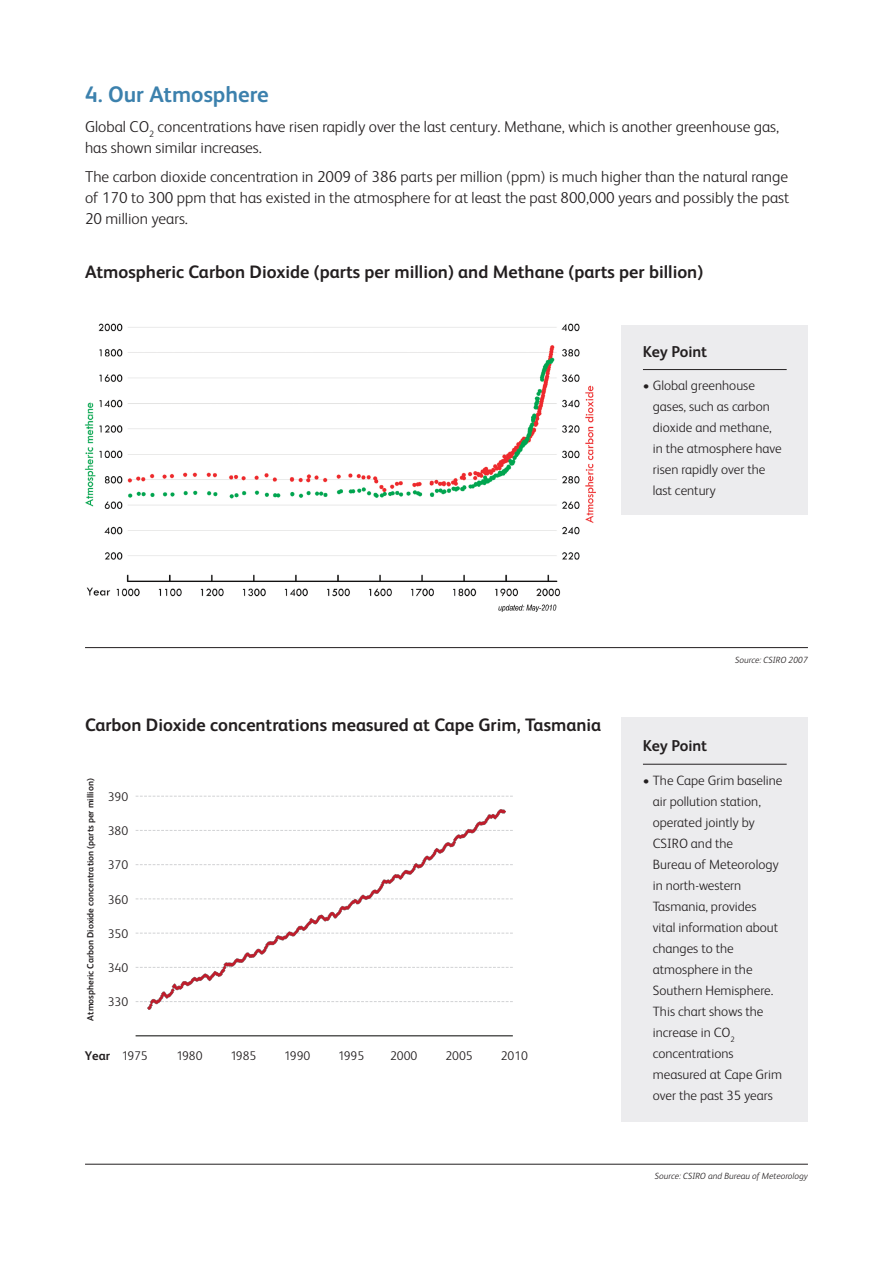
<style>
.page{position:relative;width:893px;height:1263px;background:#fff}
.page>*{position:absolute;margin:0;border:0;box-sizing:border-box;transform-origin:0 0}
.t1{font:700 22.5px "FS Albert";color:#3c81ad}
.t2{font:700 18px "FS Albert";color:#231f20}
.t3{font:300 15.75px/21px "FS Albert";color:#231f20}
.t4{font:700 15.75px "FS Albert";letter-spacing:-.01em;color:#231f20}
.t5{font:300 13.5px/21px "FS Albert";color:#231f20}
.t6{font:300 12.6px "FS Albert";color:#231f20}
.t7{font:700 12.6px "FS Albert";color:#231f20}
.t8{font:700 9px "FS Albert";color:#231f20}
.t9{font:italic 300 9px "FS Albert";color:#231f20}
.s1{font-weight:300}
</style>
<div class="page">
<hr style="left:85px;top:647px;width:723px;height:1px;background:#231f20">
<hr style="left:85px;top:1164px;width:723px;height:1px;background:#231f20">
<div style="left:622px;top:325px;width:186px;height:189px;background:#ececee"></div>
<hr style="left:643px;top:369px;width:144px;height:1px;background:#231f20">
<div style="left:622px;top:717px;width:186px;height:405px;background:#ececee"></div>
<hr style="left:643px;top:764px;width:144px;height:1px;background:#231f20">
<svg style="left:136px;top:1001px;width:377px;height:1px"></svg>
<svg style="left:136px;top:967px;width:377px;height:1px"></svg>
<svg style="left:136px;top:933px;width:377px;height:1px"></svg>
<svg style="left:136px;top:898px;width:377px;height:1px"></svg>
<svg style="left:136px;top:864px;width:377px;height:1px"></svg>
<svg style="left:136px;top:830px;width:377px;height:1px"></svg>
<svg style="left:136px;top:796px;width:377px;height:1px"></svg>
<hr style="left:136px;top:1035px;width:377px;height:1px;background:#040503">
<img style="left:148px;top:810px;width:358px;height:199px">
<img style="left:84px;top:323px;width:511px;height:288px">
<p class="t1" style="left:85px;top:79px;width:185px">4. Our Atmosphere</p>
<p class="t3" style="left:85px;top:115px;width:696px">Global CO<sub>2</sub> concentrations have risen rapidly over the last century. Methane, which is another greenhouse gas, has shown similar increases.</p>
<p class="t3" style="left:85px;top:166px;width:706px;text-align:justify">The carbon dioxide concentration in 2009 of 386 parts per million (ppm) is much higher than the natural range of 170 to 300 ppm that has existed in the atmosphere for at least the past 800,000 years and possibly the past 20 million years.</p>
<p class="t2" style="left:85px;top:259px;width:620px">Atmospheric Carbon Dioxide (parts per million) and Methane (parts per billion)</p>
<p class="t4" style="left:643px;top:340px;width:66px">Key Point</p>
<p class="t5" style="left:653px;top:375px;width:130px;text-indent:-10px">• Global greenhouse gases, such as carbon dioxide and methane, in the atmosphere have risen rapidly over the last century</p>
<p class="t2" style="left:85px;top:713px;width:518px">Carbon Dioxide concentrations measured at Cape Grim, Tasmania</p>
<p class="t8" style="left:84px;top:1020px;width:244px;rotate:-90deg">Atmospheric Carbon Dioxide concentration (parts per million)</p>
<p class="t7" style="left:85px;top:1047px;width:64px">Year <span class="s1">1975</span></p>
<p class="t6" style="left:176px;top:1047px;width:27px">1980</p>
<p class="t6" style="left:230px;top:1047px;width:27px">1985</p>
<p class="t6" style="left:284px;top:1047px;width:27px">1990</p>
<p class="t6" style="left:338px;top:1047px;width:27px">1995</p>
<p class="t6" style="left:390px;top:1047px;width:29px">2000</p>
<p class="t6" style="left:445px;top:1047px;width:29px">2005</p>
<p class="t6" style="left:501px;top:1047px;width:29px">2010</p>
<p class="t6" style="left:108px;top:788px;width:22px">390</p>
<p class="t6" style="left:108px;top:822px;width:22px">380</p>
<p class="t6" style="left:108px;top:857px;width:22px">370</p>
<p class="t6" style="left:108px;top:891px;width:22px">360</p>
<p class="t6" style="left:108px;top:925px;width:22px">350</p>
<p class="t6" style="left:108px;top:959px;width:22px">340</p>
<p class="t6" style="left:108px;top:994px;width:22px">330</p>
<p class="t9" style="left:735px;top:653px;width:74px">Source: CSIRO 2007</p>
<p class="t4" style="left:643px;top:735px;width:66px">Key Point</p>
<p class="t5" style="left:653px;top:769px;width:131px;text-indent:-10px">• The Cape Grim baseline air pollution station, operated jointly by<br>CSIRO and the<br>Bureau of Meteorology in north-western<br>Tasmania, provides vital information about changes to the atmosphere in the<br>Southern Hemisphere.<br>This chart shows the increase in CO<sub>2 </sub>concentrations measured at Cape Grim over the past 35 years</p>
<p class="t9" style="left:655px;top:1170px;width:155px">Source: CSIRO and Bureau of Meteorology</p>
</div>
